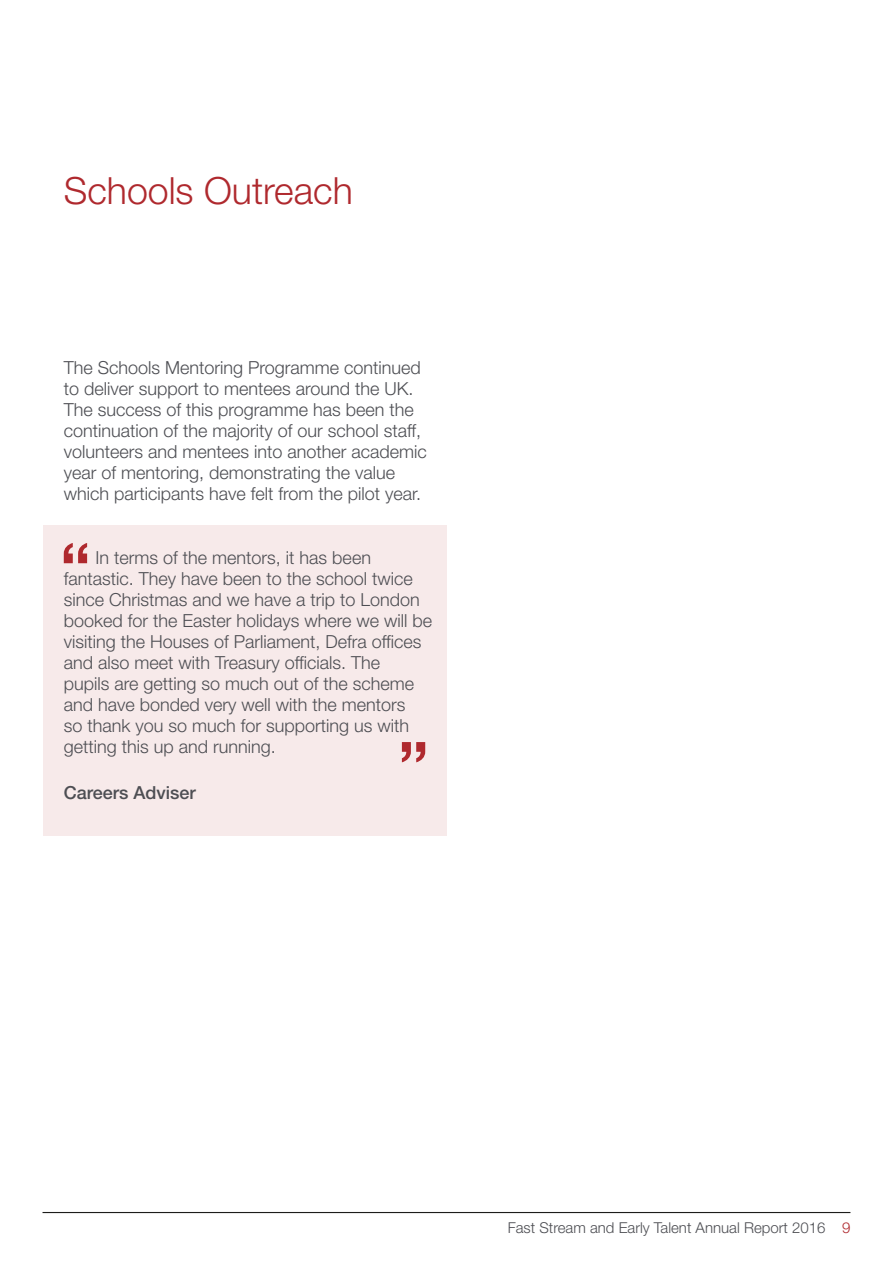
<style>
.page{position:relative;width:893px;height:1263px;background:#fff}
.page>*{position:absolute;margin:0;border:0;box-sizing:border-box;transform-origin:0 0}
.A_Heading{font:300 37.5px "Helvetica Neue LT Std";color:#af292e}
.t1{font:300 18px/21px "Helvetica Neue LT Std";color:#4d4e53}
.C_Heading{font:500 18px "Helvetica Neue LT Std";color:#4d4e53}
.t2{font:300 15px "Helvetica Neue LT Std";color:#4d4e53}
.s1{color:#af292e}
</style>
<div class="page">
<hr style="left:43px;top:1212px;width:807px;height:1px;background:#1d1d1b">
<div style="left:43px;top:525px;width:403px;height:311px;background:#f7eaea"></div>
<svg style="left:64px;top:543px;width:23px;height:20px"></svg>
<svg style="left:402px;top:742px;width:23px;height:20px"></svg>
<p class="A_Heading" style="left:64px;top:168px;width:291px">Schools Outreach</p>
<p class="t1" style="left:64px;top:357px;width:365px">The Schools Mentoring Programme continued to deliver support to mentees around the UK.<br>The success of this programme has been the continuation of the majority of our school staff, volunteers and mentees into another academic year of mentoring, demonstrating the value which participants have felt from the pilot year.</p>
<p class="t1" style="left:64px;top:546px;width:370px;text-indent:32px">In terms of the mentors, it has been fantastic. They have been to the school twice since Christmas and we have a trip to London booked for the Easter holidays where we will be visiting the Houses of Parliament, Defra offices and also meet with Treasury officials. The<br>pupils are getting so much out of the scheme and have bonded very well with the mentors<br>so thank you so much for supporting us with getting this up and running.</p>
<p class="C_Heading" style="left:64px;top:782px;width:134px">Careers Adviser</p>
<p class="t2" style="left:508px;top:1219px;width:344px">Fast Stream and Early Talent Annual Report 2016 <span class="s1">9</span></p>
</div>
